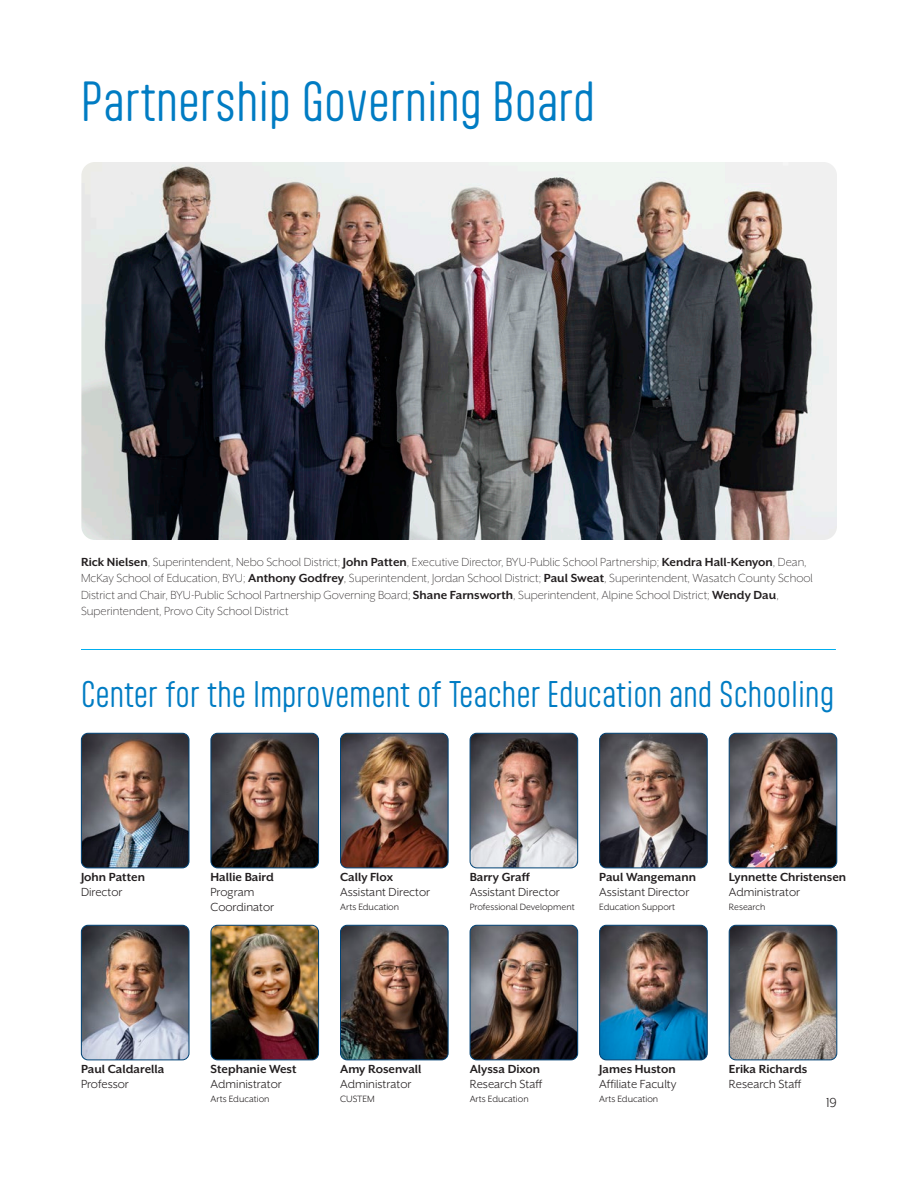
<style>
.page{position:relative;width:918px;height:1188px;background:#fff}
.page>*{position:absolute;margin:0;border:0;box-sizing:border-box;transform-origin:0 0}
.t1{font:300 48px "Aptly";color:#007cc3}
.t2{font:300 31.5px "Aptly";color:#007cc3}
.t3{font:15px "Mr Eaves XL San OT";color:#231f20}
.t4{font:300 13.5px/16.5px "Mr Eaves XL San OT";color:#231f20}
.t5{font:13.5px/15px "Mr Eaves XL San OT";color:#231f20}
.t6{font:700 13.5px "Mr Eaves XL San OT";color:#231f20}
.t7{font:10.5px "Mr Eaves XL San OT";color:#231f20}
.s1{font-weight:700}
</style>
<div class="page">
<img style="left:81px;top:162px;width:756px;height:378px">
<img style="left:81px;top:733px;width:108px;height:135px">
<div style="left:81px;top:733px;width:108px;height:135px;border:1px solid #004275;border-radius:7px"></div>
<img style="left:81px;top:925px;width:108px;height:135px">
<div style="left:81px;top:925px;width:108px;height:135px;border:1px solid #004275;border-radius:7px"></div>
<img style="left:211px;top:733px;width:108px;height:135px">
<div style="left:211px;top:733px;width:108px;height:135px;border:1px solid #004275;border-radius:7px"></div>
<img style="left:211px;top:925px;width:108px;height:135px">
<div style="left:211px;top:925px;width:108px;height:135px;border:1px solid #004275;border-radius:7px"></div>
<img style="left:340px;top:733px;width:108px;height:135px">
<div style="left:340px;top:733px;width:108px;height:135px;border:1px solid #004275;border-radius:7px"></div>
<img style="left:340px;top:925px;width:108px;height:135px">
<div style="left:340px;top:925px;width:108px;height:135px;border:1px solid #004275;border-radius:7px"></div>
<img style="left:470px;top:733px;width:108px;height:135px">
<div style="left:470px;top:733px;width:108px;height:135px;border:1px solid #004275;border-radius:7px"></div>
<img style="left:470px;top:925px;width:108px;height:135px">
<div style="left:470px;top:925px;width:108px;height:135px;border:1px solid #004275;border-radius:7px"></div>
<img style="left:600px;top:733px;width:107px;height:135px">
<div style="left:599px;top:733px;width:108px;height:135px;border:1px solid #004275;border-radius:7px"></div>
<img style="left:600px;top:925px;width:107px;height:135px">
<div style="left:599px;top:925px;width:108px;height:135px;border:1px solid #004275;border-radius:7px"></div>
<img style="left:729px;top:733px;width:108px;height:135px">
<div style="left:729px;top:733px;width:108px;height:135px;border:1px solid #004275;border-radius:7px"></div>
<img style="left:729px;top:925px;width:108px;height:135px">
<div style="left:729px;top:925px;width:108px;height:135px;border:1px solid #004275;border-radius:7px"></div>
<hr style="left:81px;top:649px;width:755px;height:1px;background:#00aeef">
<p class="t1" style="left:81px;top:71px;width:516px">Partnership Governing Board</p>
<p class="t4" style="left:81px;top:553px;width:733px"><span class="s1">Rick Nielsen</span>, Superintendent, Nebo School District; <span class="s1">John Patten</span>, Executive Director, BYU-Public School Partnership; <span class="s1">Kendra Hall-Kenyon</span>, Dean, McKay School of Education, BYU; <span class="s1">Anthony Godfrey</span>, Superintendent, Jordan School District; <span class="s1">Paul Sweat</span>, Superintendent, Wasatch County School District and Chair, BYU-Public School Partnership Governing Board; <span class="s1">Shane Farnsworth</span>, Superintendent, Alpine School District; <span class="s1">Wendy Dau</span>, Superintendent, Provo City School District</p>
<p class="t2" style="left:81px;top:675px;width:755px">Center for the Improvement of Teacher Education and Schooling</p>
<p class="t6" style="left:81px;top:870px;width:66px">John Patten</p>
<p class="t5" style="left:81px;top:885px;width:43px">Director</p>
<p class="t6" style="left:211px;top:870px;width:65px">Hallie Baird</p>
<p class="t5" style="left:211px;top:885px;width:65px">Program<br>Coordinator</p>
<p class="t6" style="left:340px;top:870px;width:54px">Cally Flox</p>
<p class="t5" style="left:340px;top:885px;width:92px">Assistant Director</p>
<p class="t7" style="left:340px;top:901px;width:61px">Arts Education</p>
<p class="t6" style="left:470px;top:870px;width:62px">Barry Graff</p>
<p class="t5" style="left:470px;top:885px;width:92px">Assistant Director</p>
<p class="t7" style="left:470px;top:901px;width:106px">Professional Development</p>
<p class="t6" style="left:599px;top:870px;width:98px">Paul Wangemann</p>
<p class="t5" style="left:599px;top:885px;width:92px">Assistant Director</p>
<p class="t7" style="left:599px;top:901px;width:77px">Education Support</p>
<p class="t6" style="left:729px;top:870px;width:119px">Lynnette Christensen</p>
<p class="t5" style="left:729px;top:885px;width:73px">Administrator</p>
<p class="t7" style="left:729px;top:901px;width:38px">Research</p>
<p class="t6" style="left:81px;top:1062px;width:85px">Paul Caldarella</p>
<p class="t5" style="left:81px;top:1077px;width:49px">Professor</p>
<p class="t6" style="left:211px;top:1062px;width:87px">Stephanie West</p>
<p class="t5" style="left:211px;top:1077px;width:73px">Administrator</p>
<p class="t7" style="left:211px;top:1093px;width:61px">Arts Education</p>
<p class="t6" style="left:340px;top:1062px;width:83px">Amy Rosenvall</p>
<p class="t5" style="left:340px;top:1077px;width:73px">Administrator</p>
<p class="t7" style="left:340px;top:1093px;width:36px">CUSTEM</p>
<p class="t6" style="left:470px;top:1062px;width:72px">Alyssa Dixon</p>
<p class="t5" style="left:470px;top:1077px;width:74px">Research Staff</p>
<p class="t7" style="left:470px;top:1093px;width:61px">Arts Education</p>
<p class="t6" style="left:599px;top:1062px;width:78px">James Huston</p>
<p class="t5" style="left:599px;top:1077px;width:79px">Affiliate Faculty</p>
<p class="t7" style="left:599px;top:1093px;width:61px">Arts Education</p>
<p class="t6" style="left:729px;top:1062px;width:80px">Erika Richards</p>
<p class="t5" style="left:729px;top:1077px;width:74px">Research Staff</p>
<p class="t3" style="left:826px;top:1094px;width:12px">19</p>
</div>
